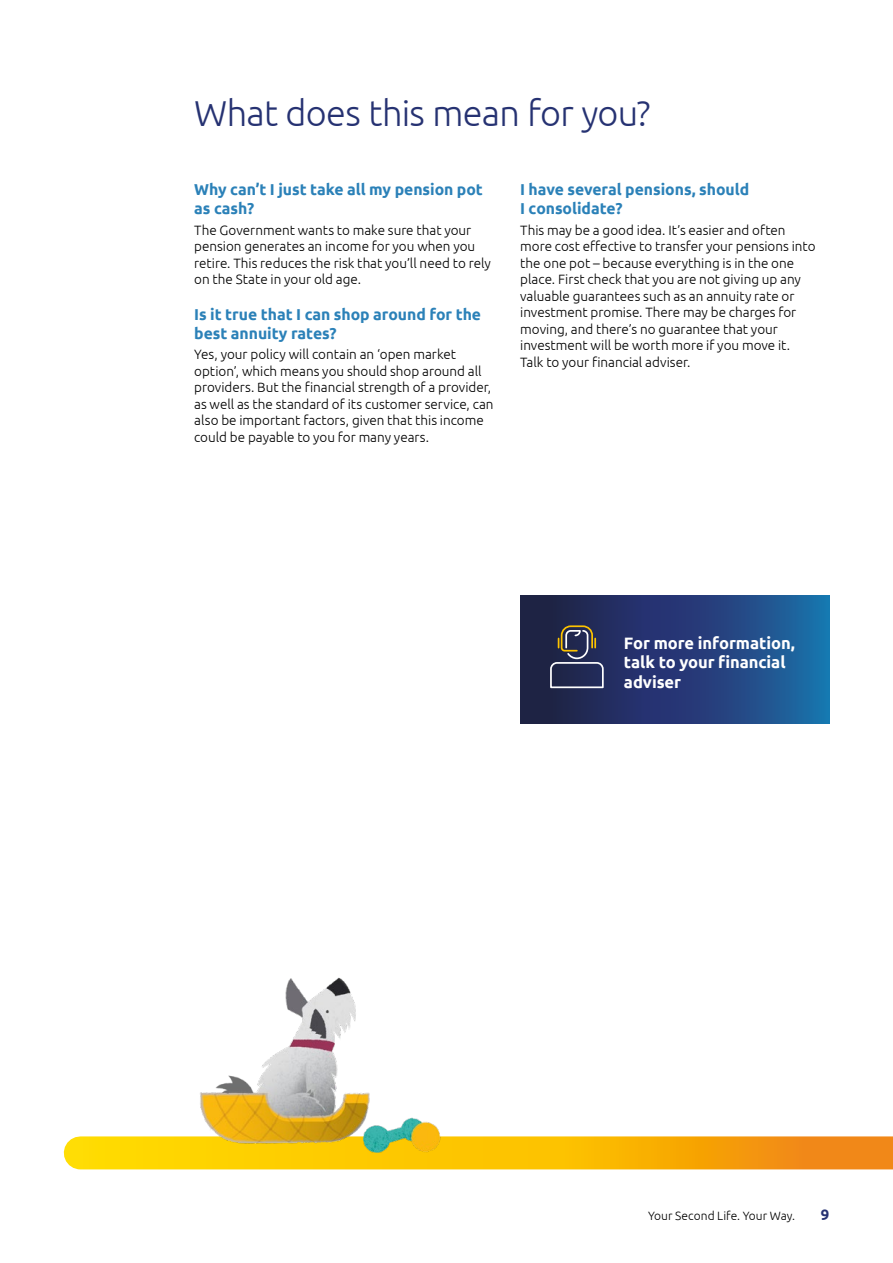
<style>
.page{position:relative;width:893px;height:1263px;background:#fff}
.page>*{position:absolute;margin:0;border:0;box-sizing:border-box;transform-origin:0 0}
.t1{font:300 36px "Ubuntu";letter-spacing:-.02em;color:#263272}
.t2{font:700 16.5px/19.5px "Ubuntu";letter-spacing:-.005em;color:#fff}
.t3{font:700 15.75px/18.8px "Ubuntu";color:#2b81b8}
.t4{font:700 15px "Ubuntu";color:#263272}
.t5{font:300 13.5px/16.5px "Ubuntu";color:#000}
.t6{font:300 12px "Ubuntu";letter-spacing:.005em;color:#000}
</style>
<div class="page">
<svg style="left:80px;top:1136px;width:813px;height:33px;background:#f8b00a"></svg>
<svg style="left:520px;top:596px;width:309px;height:127px;background:#224077"></svg>
<svg style="left:550px;top:625px;width:54px;height:63px;background:#45485f"></svg>
<img style="left:174px;top:977px;width:290px;height:193px">
<h1 class="t1" style="left:194px;top:91px;width:458px">What does this mean for you?</h1>
<p class="t3" style="left:194px;top:180px;width:290px">Why can’t I just take all my pension pot as cash?</p>
<p class="t5" style="left:194px;top:221px;width:298px">The Government wants to make sure that your pension generates an income for you when you retire. This reduces the risk that you’ll need to rely on the State in your old age.</p>
<p class="t3" style="left:194px;top:305px;width:288px">Is it true that I can shop around for the best annuity rates?</p>
<p class="t5" style="left:194px;top:346px;width:301px">Yes, your policy will contain an ‘open market option’, which means you should shop around all providers. But the financial strength of a provider, as well as the standard of its customer service, can also be important factors, given that this income could be payable to you for many years.</p>
<p class="t3" style="left:520px;top:180px;width:231px">I have several pensions, should<br>I consolidate?</p>
<p class="t5" style="left:520px;top:221px;width:297px">This may be a good idea. It’s easier and often more cost effective to transfer your pensions into the one pot – because everything is in the one place. First check that you are not giving up any valuable guarantees such as an annuity rate or investment promise. There may be charges for moving, and there’s no guarantee that your investment will be worth more if you move it.<br>Talk to your financial adviser.</p>
<p class="t2" style="left:624px;top:633px;width:172px">For more information, talk to your financial adviser</p>
<p class="t6" style="left:648px;top:1209px;width:149px">Your Second Life. Your Way.</p>
<p class="t4" style="left:821px;top:1206px;width:10px">9</p>
</div>
